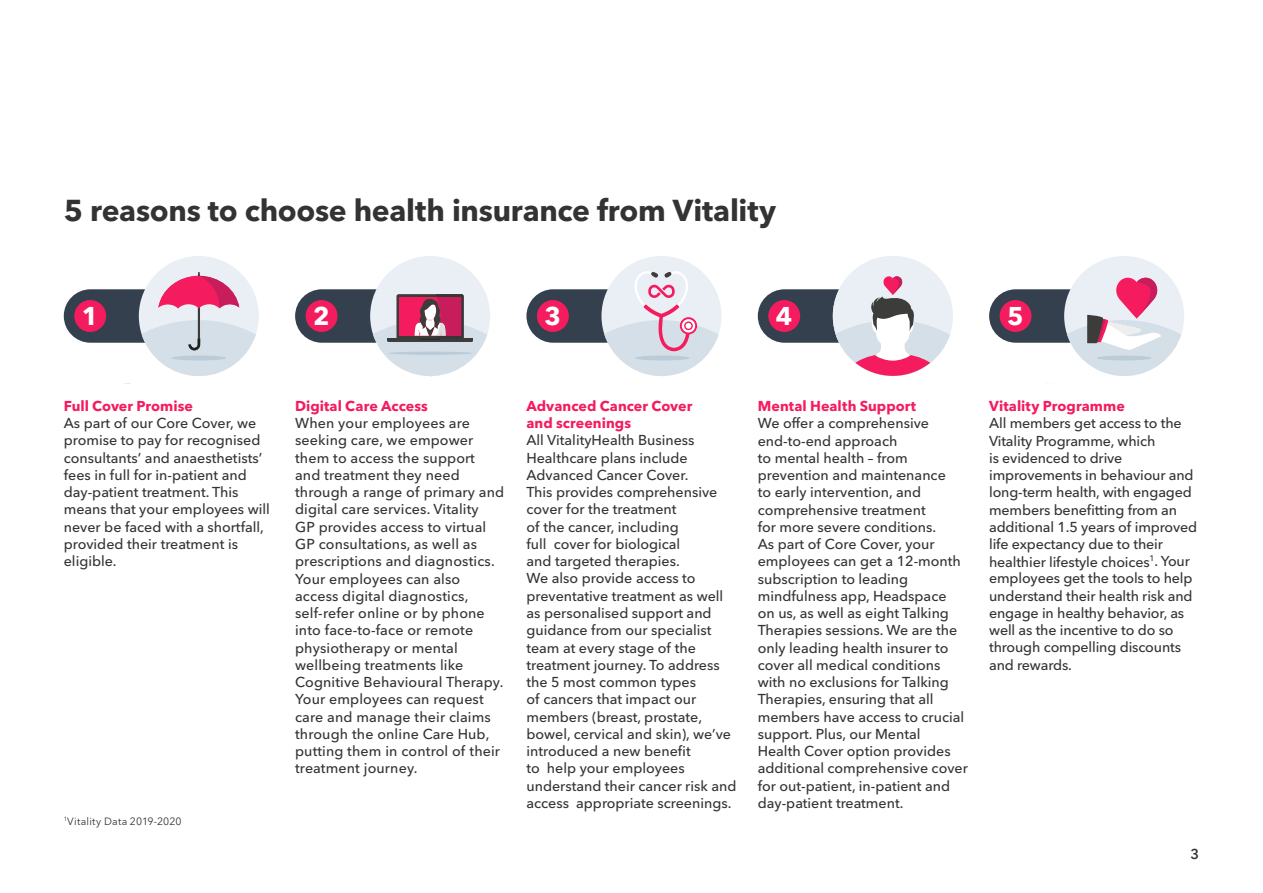
<style>
.page{position:relative;width:1263px;height:893px;background:#fff}
.page>*{position:absolute;margin:0;border:0;box-sizing:border-box;transform-origin:0 0}
.t1{font:700 30px "Avenir Next LT Pro";letter-spacing:-.005em;color:#333}
.t2{font:700 25.5px "Avenir Next LT Pro";color:#fff}
.t3{font:500 14.25px/17.2px "Avenir Next LT Pro";color:#333}
.t4{font:700 14.25px/17.2px "Avenir Next LT Pro";letter-spacing:.005em;color:#f41c5e}
.t5{font:600 14.25px "Avenir Next LT Pro";color:#333}
.t6{font:10.5px "Avenir Next LT Pro";letter-spacing:.015em;color:#333}
</style>
<div class="page">
<div style="left:1064px;top:256px;width:120px;height:120px;background:#eaeff5;border-radius:50%"></div>
<svg style="left:989px;top:278px;width:192px;height:98px"></svg>
<div style="left:833px;top:256px;width:120px;height:120px;background:#eaeff5;border-radius:50%"></div>
<svg style="left:758px;top:276px;width:192px;height:101px"></svg>
<div style="left:139px;top:256px;width:120px;height:120px;background:#eaeff5;border-radius:50%"></div>
<svg style="left:64px;top:272px;width:192px;height:104px"></svg>
<div style="left:601px;top:256px;width:120px;height:120px;background:#eaeff5;border-radius:50%"></div>
<svg style="left:526px;top:271px;width:193px;height:106px"></svg>
<div style="left:370px;top:256px;width:120px;height:120px;background:#eaeff5;border-radius:50%"></div>
<svg style="left:295px;top:289px;width:192px;height:88px"></svg>
<div style="left:537px;top:300px;width:32px;height:32px;background:#f41c5e;border-radius:50%"></div>
<div style="left:306px;top:300px;width:31px;height:32px;background:#f41c5e;border-radius:50%"></div>
<div style="left:74px;top:300px;width:32px;height:32px;background:#f41c5e;border-radius:50%"></div>
<div style="left:768px;top:300px;width:32px;height:32px;background:#f41c5e;border-radius:50%"></div>
<div style="left:1000px;top:300px;width:31px;height:32px;background:#f41c5e;border-radius:50%"></div>
<h1 class="t1" style="left:64px;top:192px;width:714px">5 reasons to choose health insurance from Vitality</h1>
<h2 class="t2" style="left:82px;top:301px;width:18px">1</h2>
<h2 class="t2" style="left:313px;top:301px;width:18px">2</h2>
<h2 class="t2" style="left:544px;top:301px;width:18px">3</h2>
<h2 class="t2" style="left:776px;top:301px;width:18px">4</h2>
<h2 class="t2" style="left:1007px;top:301px;width:18px">5</h2>
<p class="t4" style="left:64px;top:397px;width:131px">Full Cover Promise</p>
<p class="t3" style="left:64px;top:414px;width:208px">As part of our Core Cover, we promise to pay for recognised consultants’ and anaesthetists’ fees in full for in-patient and day-patient treatment. This means that your employees will never be faced with a shortfall, provided their treatment is eligible.</p>
<p class="t6" style="left:64px;top:815px;width:119px"><sup>1</sup>Vitality Data 2019-2020</p>
<p class="t4" style="left:295px;top:397px;width:134px">Digital Care Access</p>
<p class="t3" style="left:295px;top:415px;width:211px">When your employees are seeking care, we empower them to access the support<br>and treatment they need through a range of primary and digital care services. Vitality<br>GP provides access to virtual<br>GP consultations, as well as prescriptions and diagnostics.<br>Your employees can also access digital diagnostics, self-refer online or by phone into face-to-face or remote physiotherapy or mental wellbeing treatments like<br>Cognitive Behavioural Therapy.<br>Your employees can request care and manage their claims through the online Care Hub, putting them in control of their treatment journey.</p>
<p class="t4" style="left:526px;top:397px;width:167px">Advanced Cancer Cover and screenings</p>
<p class="t3" style="left:526px;top:432px;width:212px">All VitalityHealth Business<br>Healthcare plans include<br>Advanced Cancer Cover.<br>This provides comprehensive cover for the treatment<br>of the cancer, including<br>full cover for biological<br>and targeted therapies.<br>We also provide access to preventative treatment as well as personalised support and guidance from our specialist team at every stage of the treatment journey. To address the 5 most common types<br>of cancers that impact our members (breast, prostate, bowel, cervical and skin), we’ve introduced a new benefit<br>to help your employees understand their cancer risk and access appropriate screenings.</p>
<p class="t4" style="left:758px;top:397px;width:160px">Mental Health Support</p>
<p class="t3" style="left:758px;top:415px;width:212px">We offer a comprehensive end-to-end approach<br>to mental health – from prevention and maintenance<br>to early intervention, and comprehensive treatment<br>for more severe conditions.<br>As part of Core Cover, your employees can get a 12-month subscription to leading mindfulness app, Headspace<br>on us, as well as eight Talking<br>Therapies sessions. We are the only leading health insurer to cover all medical conditions with no exclusions for Talking<br>Therapies, ensuring that all members have access to crucial support. Plus, our Mental<br>Health Cover option provides additional comprehensive cover for out-patient, in-patient and day-patient treatment.</p>
<p class="t4" style="left:989px;top:397px;width:137px">Vitality Programme</p>
<p class="t3" style="left:989px;top:415px;width:210px">All members get access to the<br>Vitality Programme, which<br>is evidenced to drive improvements in behaviour and long-term health, with engaged members benefitting from an additional 1.5 years of improved life expectancy due to their healthier lifestyle choices<sup>1</sup>. Your employees get the tools to help understand their health risk and engage in healthy behavior, as well as the incentive to do so through compelling discounts and rewards.</p>
<p class="t5" style="left:1190px;top:846px;width:10px">3</p>
</div>
